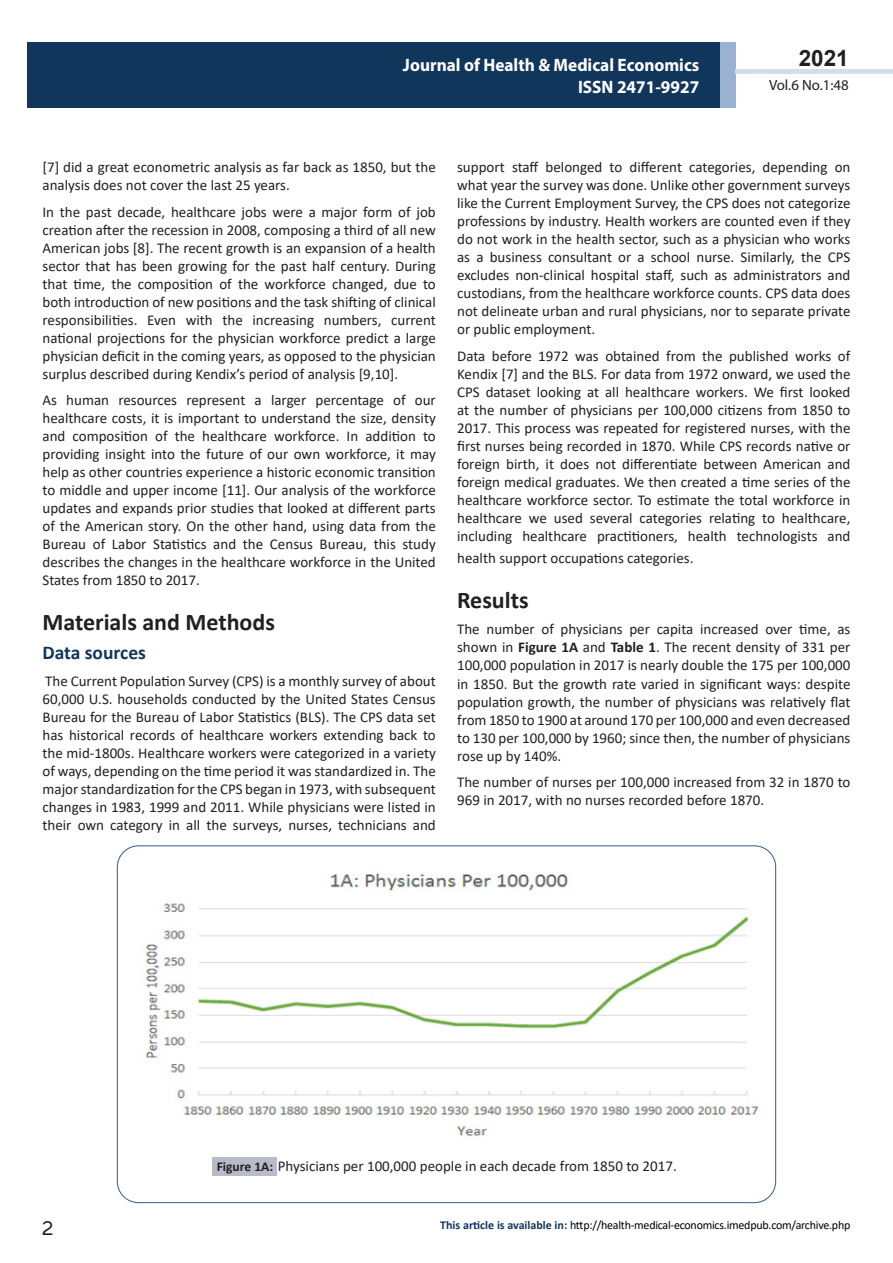
<style>
.page{position:relative;width:893px;height:1263px;background:#fff}
.page>*{position:absolute;margin:0;border:0;box-sizing:border-box;transform-origin:0 0}
.t1{font:25.5px "Tunga";color:#231f20}
.t2{font:700 24px "Calibri";color:#231f20}
.t3{font:700 22.5px "Arial";color:#231f20}
.t4{font:700 19.5px "Calibri";color:#11365c}
.t5{font:700 18px/21.6px "Myriad Pro";color:#fff;text-align:right;scale:.96 1}
.t6{font:15px/18px "Calibri";color:#231f20;text-align:justify}
.t7{font:14.85px "Myriad Pro";color:#231f20}
.ImageCaption{font:700 13.5px "Calibri";color:#231f20}
.t8{font:12px "Calibri";letter-spacing:-.02em;color:#000}
.s1{font-weight:700}
.s2{font-weight:700;color:#11365c}
</style>
<div class="page">
<div style="left:27px;top:42px;width:694px;height:66px;background:#11365c"></div>
<div style="left:720px;top:42px;width:16px;height:66px;background:#99b2d2"></div>
<div style="left:736px;top:69px;width:157px;height:5px;background:#d0deec"></div>
<img style="left:142px;top:873px;width:618px;height:265px">
<div style="left:212px;top:1157px;width:65px;height:19px;background:#b8bbc9"></div>
<p class="t5" style="left:403px;top:54px;width:310px">Journal of Health &amp; Medical Economics<br>ISSN 2471-9927</p>
<h3 class="t3" style="left:799px;top:42px;width:52px">2021</h3>
<p class="t7" style="left:769px;top:76px;width:81px">Vol.6 No.1:48</p>
<p class="t6" style="left:43px;top:158px;width:395px">[7] did a great econometric analysis as far back as 1850, but the analysis does not cover the last 25 years.</p>
<p class="t6" style="left:43px;top:203px;width:395px">In the past decade, healthcare jobs were a major form of job creation after the recession in 2008, composing a third of all new American jobs [8]. The recent growth is an expansion of a health sector that has been growing for the past half century. During that time, the composition of the workforce changed, due to both introduction of new positions and the task shifting of clinical responsibilities. Even with the increasing numbers, current national projections for the physician workforce predict a large physician deficit in the coming years, as opposed to the physician surplus described during Kendix’s period of analysis [9,10].</p>
<p class="t6" style="left:43px;top:391px;width:395px">As human resources represent a larger percentage of our healthcare costs, it is important to understand the size, density and composition of the healthcare workforce. In addition to providing insight into the future of our own workforce, it may help as other countries experience a historic economic transition to middle and upper income [11]. Our analysis of the workforce updates and expands prior studies that looked at different parts of the American story. On the other hand, using data from the Bureau of Labor Statistics and the Census Bureau, this study describes the changes in the healthcare workforce in the United States from 1850 to 2017.</p>
<p class="t2" style="left:43px;top:605px;width:234px">Materials and Methods</p>
<p class="t4" style="left:43px;top:639px;width:105px">Data sources</p>
<p class="t6" style="left:43px;top:671px;width:395px">The Current Population Survey (CPS) is a monthly survey of about 60,000 U.S. households conducted by the United States Census Bureau for the Bureau of Labor Statistics (BLS). The CPS data set has historical records of healthcare workers extending back to the mid-1800s. Healthcare workers were categorized in a variety of ways, depending on the time period it was standardized in. The major standardization for the CPS began in 1973, with subsequent changes in 1983, 1999 and 2011. While physicians were listed in their own category in all the surveys, nurses, technicians and</p>
<p class="t6" style="left:457px;top:158px;width:395px">support staff belonged to different categories, depending on what year the survey was done. Unlike other government surveys like the Current Employment Survey, the CPS does not categorize professions by industry. Health workers are counted even if they do not work in the health sector, such as a physician who works as a business consultant or a school nurse. Similarly, the CPS excludes non-clinical hospital staff, such as administrators and custodians, from the healthcare workforce counts. CPS data does not delineate urban and rural physicians, nor to separate private or public employment.</p>
<p class="t6" style="left:457px;top:347px;width:395px">Data before 1972 was obtained from the published works of Kendix [7] and the BLS. For data from 1972 onward, we used the CPS dataset looking at all healthcare workers. We first looked at the number of physicians per 100,000 citizens from 1850 to 2017. This process was repeated for registered nurses, with the first nurses being recorded in 1870. While CPS records native or foreign birth, it does not differentiate between American and foreign medical graduates. We then created a time series of the healthcare workforce sector. To estimate the total workforce in healthcare we used several categories relating to healthcare, including healthcare practitioners, health technologists and</p>
<p class="t6" style="left:457px;top:549px;width:238px">health support occupations categories.</p>
<p class="t2" style="left:457px;top:583px;width:73px">Results</p>
<p class="t6" style="left:457px;top:620px;width:395px">The number of physicians per capita increased over time, as shown in <span class="s1">Figure 1A</span> and <span class="s1">Table 1</span>. The recent density of 331 per 100,000 population in 2017 is nearly double the 175 per 100,000 in 1850. But the growth rate varied in significant ways: despite population growth, the number of physicians was relatively flat from 1850 to 1900 at around 170 per 100,000 and even decreased to 130 per 100,000 by 1960; since then, the number of physicians rose up by 140%.</p>
<p class="t6" style="left:457px;top:773px;width:395px">The number of nurses per 100,000 increased from 32 in 1870 to<br>969 in 2017, with no nurses recorded before 1870.</p>
<h1 class="t1" style="left:42px;top:1211px;width:13px">2</h1>
<p class="ImageCaption" style="left:217px;top:1157px;width:58px">Figure 1A:</p>
<p class="t6" style="left:278px;top:1157px;width:401px">Physicians per 100,000 people in each decade from 1850 to 2017.</p>
<p class="t8" style="left:440px;top:1217px;width:412px"><span class="s2">This article is available in:</span> http://health-medical-economics.imedpub.com/archive.php</p>
</div>
